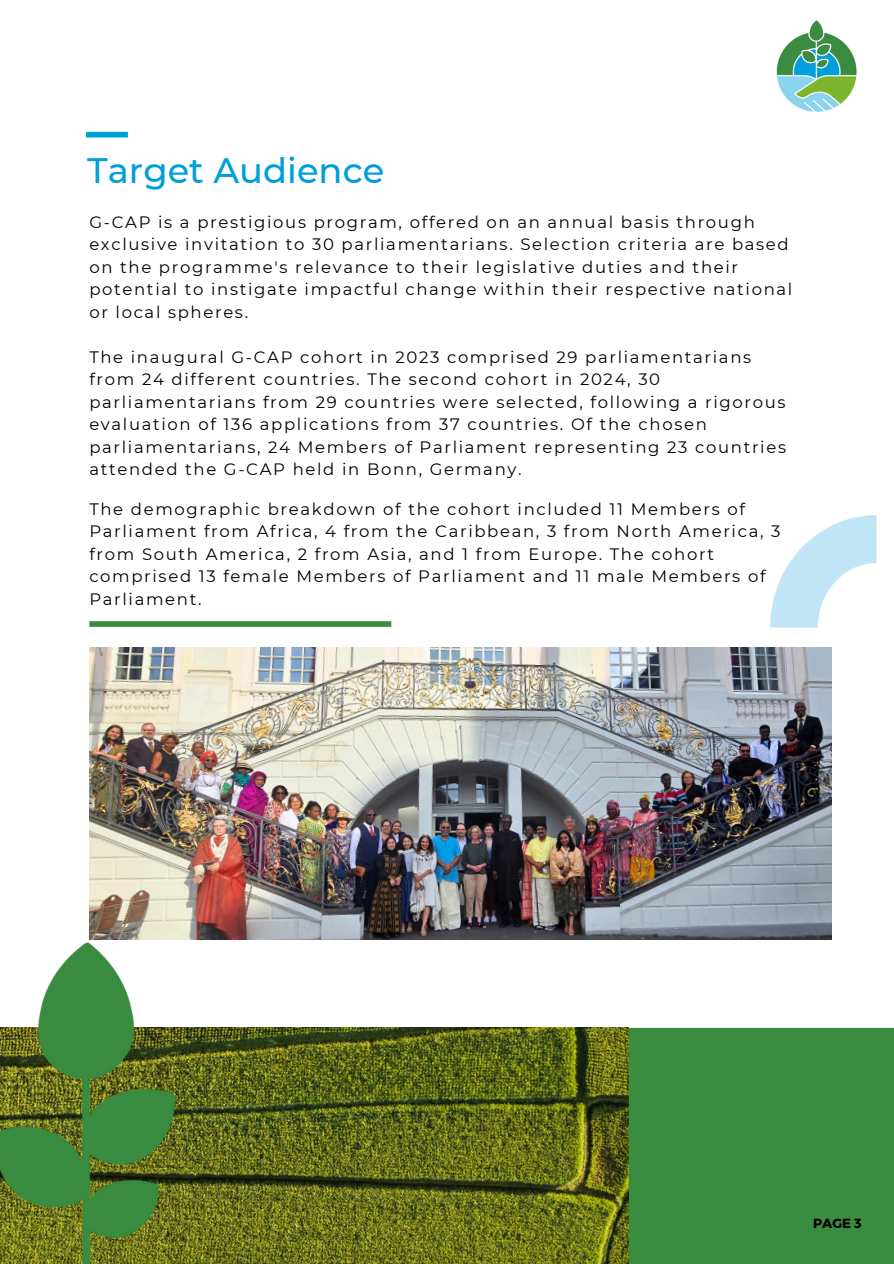
<style>
.page{position:relative;width:894px;height:1264px;background:#fff}
.page>*{position:absolute;margin:0;border:0;box-sizing:border-box;transform-origin:0 0}
.t1{font:500 35.25px "Montserrat";color:#009edb}
.t2{font:16.5px/22.5px "Montserrat";letter-spacing:.1em;color:#000}
.t3{font:700 13.2px "Montserrat";color:#000}
</style>
<div class="page">
<div style="left:625px;top:1027px;width:268px;height:236px;background:#3a8c41"></div>
<img style="left:202px;top:1027px;width:426px;height:236px">
<img style="left:0;top:939px;width:202px;height:324px">
<img style="left:770px;top:516px;width:106px;height:111px">
<div style="left:89px;top:621px;width:302px;height:6px;background:#3a8c41"></div>
<div style="left:86px;top:132px;width:42px;height:5px;background:#009edb"></div>
<img style="left:776px;top:20px;width:81px;height:92px">
<img style="left:89px;top:647px;width:742px;height:292px">
<h2 class="t1" style="left:87px;top:148px;width:299px">Target Audience</h2>
<h2 class="t2" style="left:89px;top:210px;width:704px">G-CAP is a prestigious program, offered on an annual basis through exclusive invitation to 30 parliamentarians. Selection criteria are based on the programme's relevance to their legislative duties and their potential to instigate impactful change within their respective national or local spheres.</h2>
<p class="t2" style="left:89px;top:345px;width:698px">The inaugural G-CAP cohort in 2023 comprised 29 parliamentarians from 24 different countries. The second cohort in 2024, 30 parliamentarians from 29 countries were selected, following a rigorous evaluation of 136 applications from 37 countries. Of the chosen parliamentarians, 24 Members of Parliament representing 23 countries attended the G-CAP held in Bonn, Germany.</p>
<p class="t2" style="left:89px;top:497px;width:692px">The demographic breakdown of the cohort included 11 Members of Parliament from Africa, 4 from the Caribbean, 3 from North America, 3 from South America, 2 from Asia, and 1 from Europe. The cohort comprised 13 female Members of Parliament and 11 male Members of Parliament.</p>
<p class="t3" style="left:813px;top:1214px;width:50px">PAGE 3</p>
</div>
